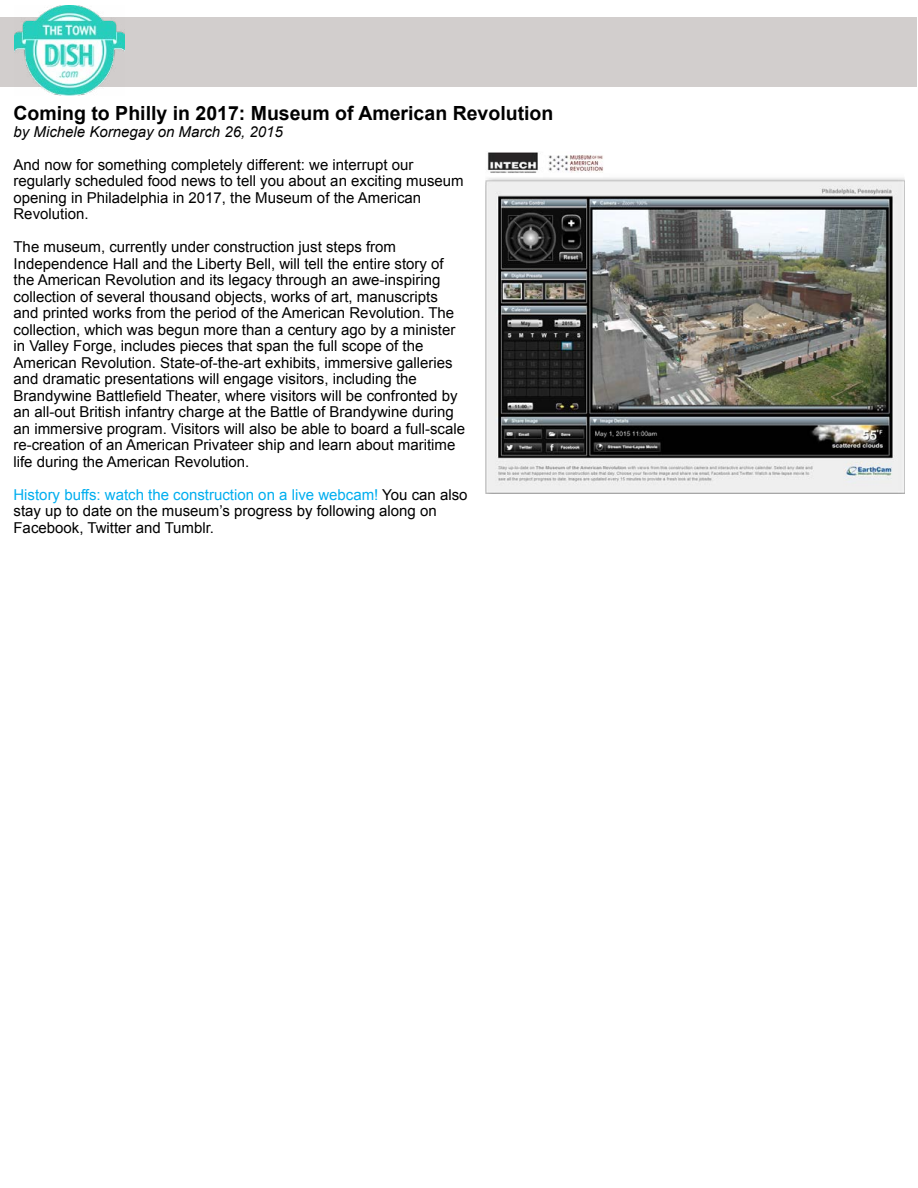
<style>
.page{position:relative;width:918px;height:1188px;background:#fff}
.page>*{position:absolute;margin:0;border:0;box-sizing:border-box;transform-origin:0 0}
.t1{font:700 19.5px "Arial";color:#000}
.t2{font:15px/16.5px "Arial";color:#000}
.t3{font:italic 15px "Arial";color:#000}
.s1{color:#00aeef}
</style>
<div class="page">
<div style="left:0;top:17px;width:917px;height:69px;background:#d2cecd"></div>
<img style="left:14px;top:5px;width:110px;height:90px">
<img style="left:485px;top:152px;width:419px;height:342px">
<h1 class="t1" style="left:14px;top:100px;width:541px">Coming to Philly in 2017: Museum of American Revolution</h1>
<p class="t3" style="left:14px;top:122px;width:271px">by Michele Kornegay on March 26, 2015</p>
<p class="t2" style="left:14px;top:156px;width:452px">And now for something completely different: we interrupt our regularly scheduled food news to tell you about an exciting museum opening in Philadelphia in 2017, the Museum of the American Revolution.</p>
<p class="t2" style="left:14px;top:239px;width:453px">The museum, currently under construction just steps from Independence Hall and the Liberty Bell, will tell the entire story of the American Revolution and its legacy through an awe-inspiring collection of several thousand objects, works of art, manuscripts and printed works from the period of the American Revolution. The collection, which was begun more than a century ago by a minister in Valley Forge, includes pieces that span the full scope of the American Revolution. State-of-the-art exhibits, immersive galleries and dramatic presentations will engage visitors, including the Brandywine Battlefield Theater, where visitors will be confronted by an all-out British infantry charge at the Battle of Brandywine during an immersive program. Visitors will also be able to board a full-scale re-creation of an American Privateer ship and learn about maritime life during the American Revolution.</p>
<p class="t2" style="left:14px;top:486px;width:456px"><span class="s1">History buffs: watch the construction on a live webcam!</span> You can also stay up to date on the museum’s progress by following along on<br>Facebook, Twitter and Tumblr.</p>
</div>
